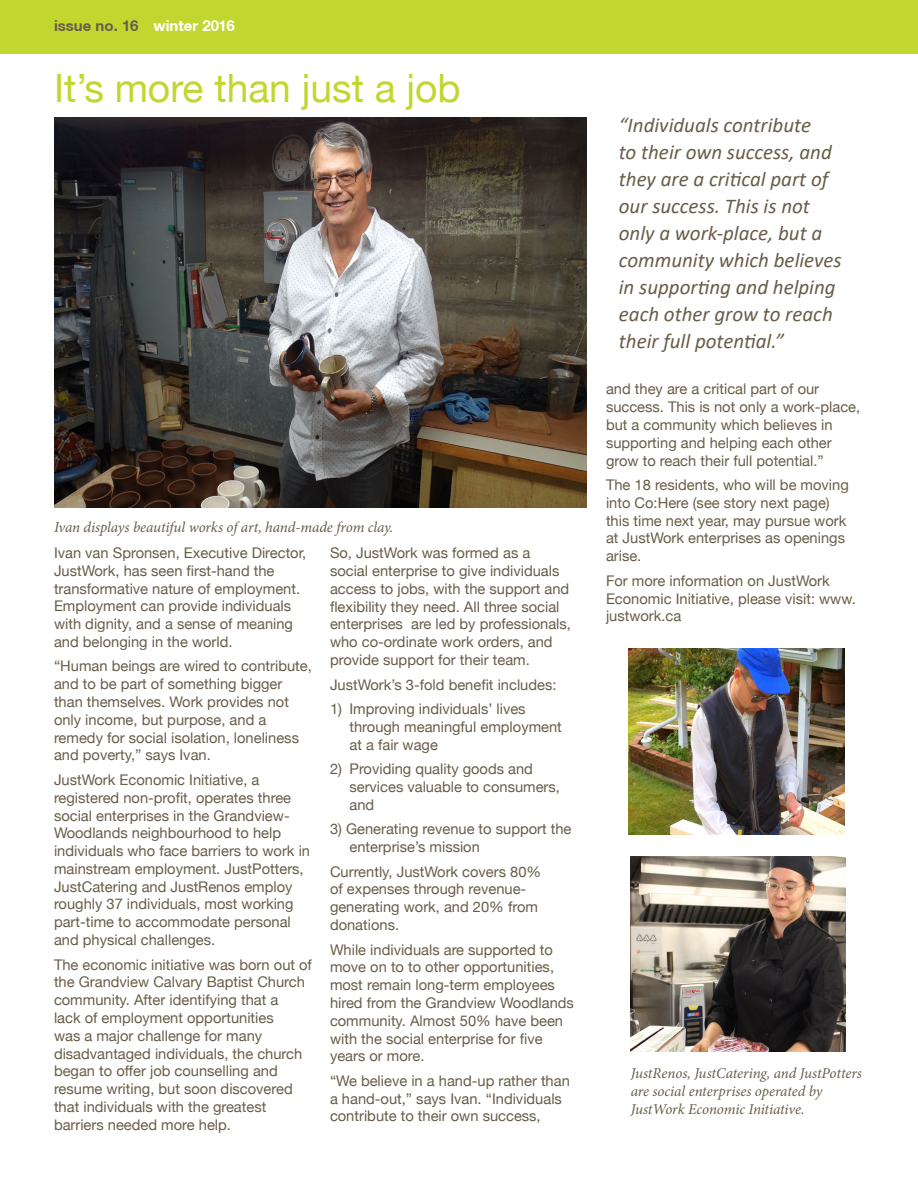
<style>
.page{position:relative;width:918px;height:1188px;background:#fff}
.page>*{position:absolute;margin:0;border:0;box-sizing:border-box;transform-origin:0 0}
.Heading_Green{font:39px "Helvetica Neue";color:#c1d72f}
.Heading_Green-2{font:italic 21px/27px "Calibri";color:#685d49}
.Heading_Green-3{font:italic 15px/18px "Minion Pro";letter-spacing:-.01em;color:#685d49}
.Body_Text{font:700 15px "Helvetica Neue CE";color:#685d49}
.Heading_Green-4{font:14.7px/17.9px "Helvetica Neue";color:#685d49}
.s1{color:#fff}
</style>
<div class="page">
<div style="left:0;top:0;width:918px;height:54px;background:#c1d72f"></div>
<img style="left:54px;top:117px;width:533px;height:391px">
<img style="left:629px;top:648px;width:216px;height:186px">
<img style="left:631px;top:856px;width:215px;height:196px">
<p class="Body_Text" style="left:54px;top:17px;width:182px">issue no. 16 <span class="s1">winter 2016</span></p>
<p class="Heading_Green" style="left:54px;top:64px;width:408px">It’s more than just a job</p>
<p class="Heading_Green-3" style="left:54px;top:518px;width:341px">Ivan displays beautiful works of art, hand-made from clay.</p>
<p class="Heading_Green-4" style="left:54px;top:544px;width:254px">Ivan van Spronsen, Executive Director, JustWork, has seen first-hand the transformative nature of employment.<br>Employment can provide individuals with dignity, and a sense of meaning and belonging in the world.</p>
<p class="Heading_Green-4" style="left:54px;top:657px;width:259px">“Human beings are wired to contribute, and to be part of something bigger than themselves. Work provides not only income, but purpose, and a remedy for social isolation, loneliness and poverty,” says Ivan.</p>
<p class="Heading_Green-4" style="left:54px;top:771px;width:258px">JustWork Economic Initiative, a registered non-profit, operates three social enterprises in the Grandview-Woodlands neighbourhood to help individuals who face barriers to work in mainstream employment. JustPotters, JustCatering and JustRenos employ roughly 37 individuals, most working part-time to accommodate personal and physical challenges.</p>
<p class="Heading_Green-4" style="left:54px;top:955px;width:259px">The economic initiative was born out of the Grandview Calvary Baptist Church community. After identifying that a<br>lack of employment opportunities<br>was a major challenge for many disadvantaged individuals, the church began to offer job counselling and resume writing, but soon discovered that individuals with the greatest barriers needed more help.</p>
<p class="Heading_Green-4" style="left:330px;top:544px;width:242px">So, JustWork was formed as a social enterprise to give individuals access to jobs, with the support and flexibility they need. All three social enterprises are led by professionals, who co-ordinate work orders, and provide support for their team.</p>
<p class="Heading_Green-4" style="left:330px;top:675px;width:228px">JustWork’s 3-fold benefit includes:</p>
<p class="Heading_Green-4" style="left:350px;top:700px;width:214px;text-indent:-20px">1) Improving individuals’ lives through meaningful employment at a fair wage</p>
<p class="Heading_Green-4" style="left:350px;top:760px;width:212px;text-indent:-20px">2) Providing quality goods and services valuable to consumers, and</p>
<p class="Heading_Green-4" style="left:350px;top:820px;width:224px;text-indent:-20px">3) Generating revenue to support the enterprise’s mission</p>
<p class="Heading_Green-4" style="left:330px;top:862px;width:213px">Currently, JustWork covers 80% of expenses through revenue&shy;generating work, and 20% from donations.</p>
<p class="Heading_Green-4" style="left:330px;top:940px;width:245px">While individuals are supported to move on to to other opportunities, most remain long-term employees hired from the Grandview Woodlands community. Almost 50% have been with the social enterprise for five years or more.</p>
<p class="Heading_Green-4" style="left:330px;top:1072px;width:241px">“We believe in a hand-up rather than a hand-out,” says Ivan. “Individuals contribute to their own success,</p>
<p class="Heading_Green-2" style="left:619px;top:111px;width:224px">“Individuals contribute<br>to their own success, and they are a critical part of our success. This is not only a work-place, but a community which believes in supporting and helping each other grow to reach their full potential.”</p>
<p class="Heading_Green-4" style="left:606px;top:380px;width:256px">and they are a critical part of our success. This is not only a work-place, but a community which believes in supporting and helping each other grow to reach their full potential.”</p>
<p class="Heading_Green-4" style="left:606px;top:476px;width:244px">The 18 residents, who will be moving into Co:Here (see story next page) this time next year, may pursue work at JustWork enterprises as openings arise.</p>
<p class="Heading_Green-4" style="left:606px;top:571px;width:251px">For more information on JustWork<br>Economic Initiative, please visit: www. justwork.ca</p>
<p class="Heading_Green-3" style="left:631px;top:1064px;width:233px">JustRenos, JustCatering, and JustPotters are social enterprises operated by<br>JustWork Economic Initiative.</p>
</div>
